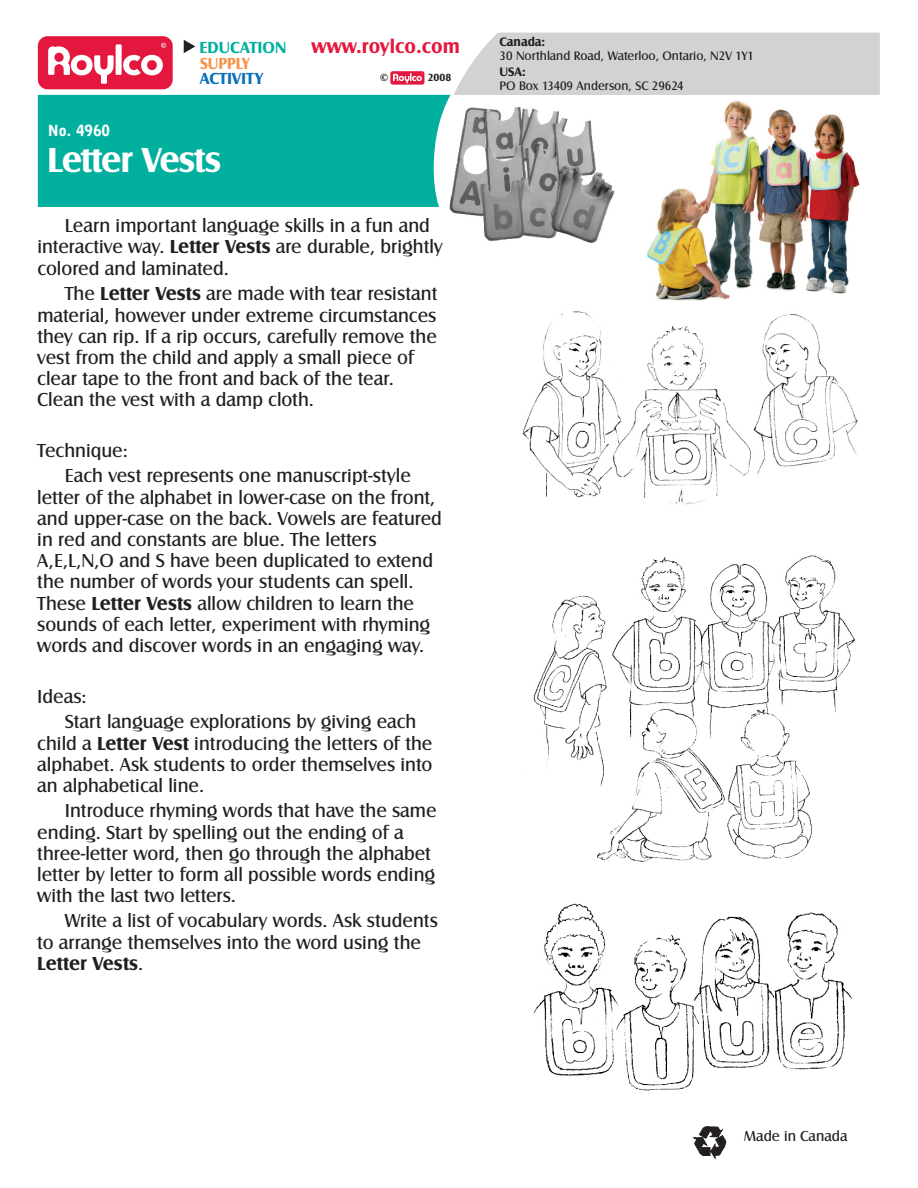
<style>
.page{position:relative;width:918px;height:1188px;background:#fff}
.page>*{position:absolute;margin:0;border:0;box-sizing:border-box;transform-origin:0 0}
.t1{font:700 36px "Castle T";letter-spacing:-.03em;color:#fff}
.t2{font:700 19.95px "Castle T";color:#e4183e}
.t3{font:19.5px/21.1px "Castle T";color:#231f20}
.t4{font:700 16.65px "Castle T";color:#00af9d}
.t5{font:700 16.65px "Castle T";color:#0970b9}
.t6{font:700 16.65px "Castle T";color:#f69146;scale:.94 1}
.t7{font:900 15.3px "Bell Gothic BT";color:#fff}
.t8{font:15px "Castle T";color:#231f20}
.t9{font:12.75px "Castle T";color:#231f20}
.t10{font:700 12.75px "Castle T";color:#231f20}
.t11{font:700 10.8px "Castle T";color:#231f20}
.s1{font-weight:700}
</style>
<div class="page">
<div style="left:38px;top:95px;width:412px;height:112px;background:#00af9d"></div>
<svg style="left:38px;top:36px;width:135px;height:53px"></svg>
<svg style="left:184px;top:40px;width:11px;height:13px"></svg>
<svg style="left:692px;top:1126px;width:35px;height:34px"></svg>
<svg style="left:390px;top:71px;width:34px;height:14px"></svg>
<div style="left:454px;top:33px;width:426px;height:62px;background:#d1d2d4"></div>
<img style="left:534px;top:903px;width:319px;height:188px">
<img style="left:527px;top:555px;width:328px;height:307px">
<img style="left:447px;top:105px;width:168px;height:138px">
<img style="left:522px;top:311px;width:336px;height:194px">
<img style="left:647px;top:101px;width:212px;height:200px">
<p class="t4" style="left:199px;top:39px;width:88px">EDUCATION</p>
<p class="t6" style="left:200px;top:55px;width:54px">SUPPLY</p>
<p class="t5" style="left:200px;top:71px;width:65px">ACTIVITY</p>
<p class="t7" style="left:48px;top:124px;width:64px">No. 4960</p>
<h1 class="t1" style="left:47px;top:142px;width:175px">Letter Vests</h1>
<p class="t2" style="left:312px;top:36px;width:150px">www.roylco.com</p>
<p class="t11" style="left:380px;top:73px;width:10px">©</p>
<p class="t11" style="left:428px;top:73px;width:25px">2008</p>
<p class="t3" style="left:37px;top:215px;width:407px;text-indent:27px">Learn important language skills in a fun and interactive way. <span class="s1">Letter Vests</span> are durable, brightly colored and laminated.</p>
<p class="t3" style="left:37px;top:283px;width:402px;text-indent:27px">The <span class="s1">Letter Vests</span> are made with tear resistant material, however under extreme circumstances they can rip. If a rip occurs, carefully remove the vest from the child and apply a small piece of clear tape to the front and back of the tear.<br>Clean the vest with a damp cloth.</p>
<p class="t3" style="left:65px;top:438px;width:348px;line-height:25.3px;text-indent:-27px">Technique:<br>Each vest represents one manuscript-style</p>
<p class="t3" style="left:37px;top:486px;width:406px">letter of the alphabet in lower-case on the front, and upper-case on the back. Vowels are featured in red and constants are blue. The letters A,E,L,N,O and S have been duplicated to extend the number of words your students can spell.<br>These <span class="s1">Letter Vests</span> allow children to learn the sounds of each letter, experiment with rhyming words and discover words in an engaging way.</p>
<p class="t3" style="left:65px;top:684px;width:353px;line-height:25.3px;text-indent:-27px">Ideas:<br>Start language explorations by giving each</p>
<p class="t3" style="left:37px;top:733px;width:397px;text-align:justify">child a <span class="s1">Letter Vest</span> introducing the letters of the alphabet. Ask students to order themselves into an alphabetical line.</p>
<p class="t3" style="left:37px;top:800px;width:401px;text-indent:27px">Introduce rhyming words that have the same ending. Start by spelling out the ending of a three-letter word, then go through the alphabet letter by letter to form all possible words ending with the last two letters.</p>
<p class="t3" style="left:37px;top:910px;width:402px;text-indent:27px">Write a list of vocabulary words. Ask students to arrange themselves into the word using the<br><span class="s1">Letter Vests</span>.</p>
<p class="t10" style="left:500px;top:35px;width:47px">Canada:</p>
<p class="t9" style="left:500px;top:49px;width:256px">30 Northland Road, Waterloo, Ontario, N2V 1Y1</p>
<p class="t10" style="left:500px;top:65px;width:28px">USA:</p>
<p class="t9" style="left:500px;top:79px;width:186px">PO Box 13409 Anderson, SC 29624</p>
<p class="t8" style="left:744px;top:1129px;width:105px">Made in Canada</p>
</div>
